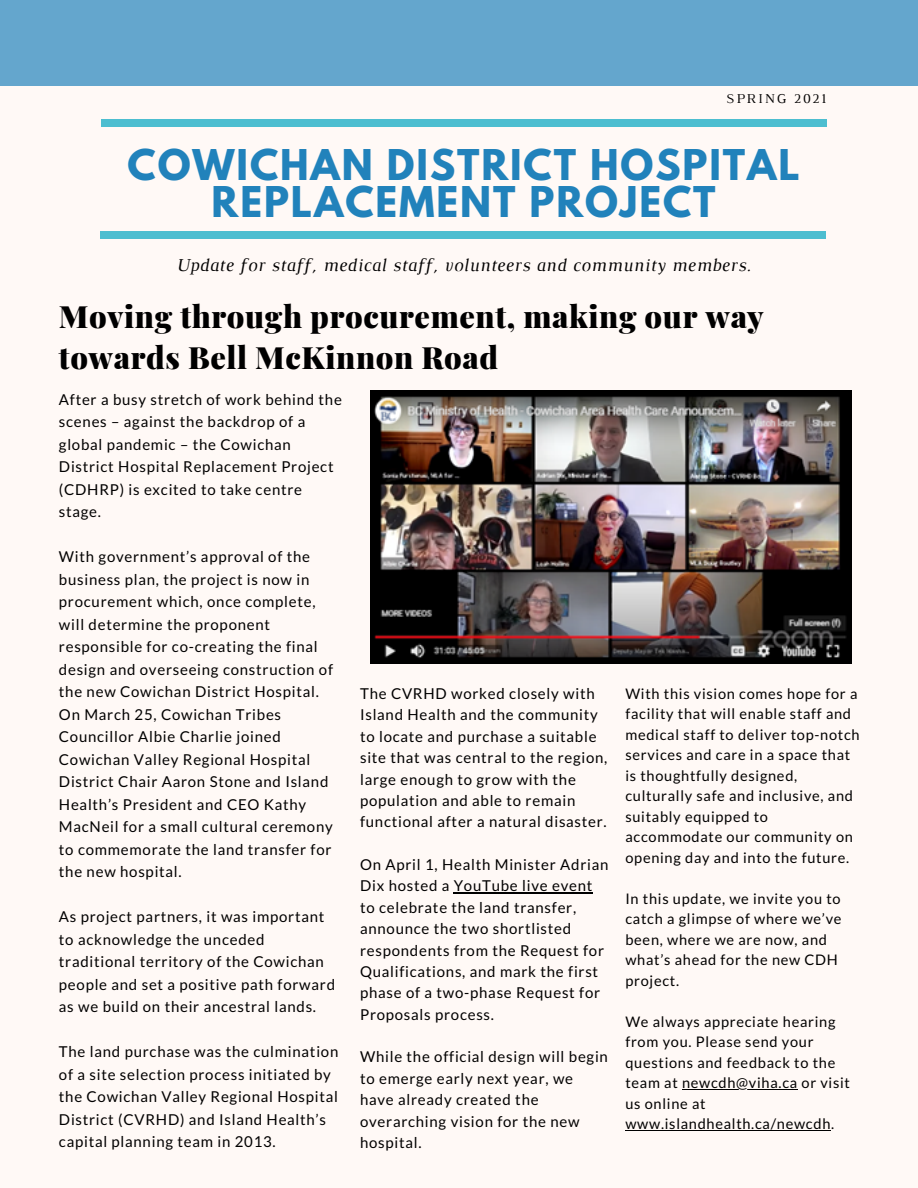
<style>
.page{position:relative;width:918px;height:1188px;background:#fff9f6}
.page>*{position:absolute;margin:0;border:0;box-sizing:border-box;transform-origin:0 0}
.t1{font:700 37.5px/37.2px "League Spartan";letter-spacing:.05em;color:#2182bb;text-align:center}
.t2{font:900 30.75px/41.2px "Playfair Display";letter-spacing:.02em;color:#000}
.t3{font:italic 18.45px "Luthier";letter-spacing:.03em;color:#000}
.t4{font:15px/22.5px "Lato";letter-spacing:.05em;color:#000}
.t5{font:14.55px/20.5px "Lato";letter-spacing:.05em;color:#000}
.t6{font:13.8px "Luthier";letter-spacing:.14em;color:#000}
</style>
<div class="page">
<div style="left:0;top:0;width:918px;height:85px;background:#64a6cd"></div>
<hr style="left:454px;top:893px;width:139px;height:1px;background:#000">
<hr style="left:682px;top:1089px;width:116px;height:1px;background:#000">
<hr style="left:625px;top:1130px;width:206px;height:1px;background:#000">
<img style="left:370px;top:390px;width:482px;height:274px">
<div style="left:101px;top:232px;width:725px;height:6px;background:#4dbed0"></div>
<div style="left:101px;top:120px;width:726px;height:7px;background:#4dbed0"></div>
<p class="t6" style="left:726px;top:94px;width:101px">SPRING 2021</p>
<p class="t1" style="left:128px;top:151px;width:674px">COWICHAN DISTRICT HOSPITAL<br>REPLACEMENT PROJECT</p>
<p class="t3" style="left:177px;top:259px;width:576px">Update for staff, medical staff, volunteers and community members.</p>
<p class="t2" style="left:59px;top:295px;width:706px">Moving through procurement, making our way towards Bell McKinnon Road</p>
<p class="t4" style="left:59px;top:388px;width:284px">After a busy stretch of work behind the scenes – against the backdrop of a global pandemic – the Cowichan<br>District Hospital Replacement Project (CDHRP) is excited to take centre stage.</p>
<p class="t4" style="left:59px;top:545px;width:276px">With government’s approval of the business plan, the project is now in procurement which, once complete, will determine the proponent responsible for co-creating the final design and overseeing construction of the new Cowichan District Hospital.</p>
<p class="t4" style="left:59px;top:703px;width:275px">On March 25, Cowichan Tribes<br>Councillor Albie Charlie joined<br>Cowichan Valley Regional Hospital<br>District Chair Aaron Stone and Island<br>Health’s President and CEO Kathy<br>MacNeil for a small cultural ceremony to commemorate the land transfer for the new hospital.</p>
<p class="t4" style="left:59px;top:905px;width:278px">As project partners, it was important to acknowledge the unceded traditional territory of the Cowichan people and set a positive path forward as we build on their ancestral lands.</p>
<p class="t4" style="left:59px;top:1040px;width:281px">The land purchase was the culmination of a site selection process initiated by the Cowichan Valley Regional Hospital District (CVRHD) and Island Health’s capital planning team in 2013.</p>
<p class="t4" style="left:360px;top:683px;width:249px;line-height:21.3px">The CVRHD worked closely with<br>Island Health and the community to locate and purchase a suitable site that was central to the region, large enough to grow with the population and able to remain functional after a natural disaster.</p>
<p class="t4" style="left:360px;top:854px;width:250px;line-height:21.3px">On April 1, Health Minister Adrian<br>Dix hosted a YouTube live event to celebrate the land transfer, announce the two shortlisted respondents from the Request for<br>Qualifications, and mark the first phase of a two-phase Request for<br>Proposals process.</p>
<p class="t4" style="left:360px;top:1046px;width:249px;line-height:21.3px">While the official design will begin to emerge early next year, we have already created the overarching vision for the new hospital.</p>
<p class="t5" style="left:625px;top:683px;width:236px">With this vision comes hope for a facility that will enable staff and medical staff to deliver top-notch services and care in a space that is thoughtfully designed, culturally safe and inclusive, and suitably equipped to accommodate our community on opening day and into the future.</p>
<p class="t5" style="left:625px;top:888px;width:218px">In this update, we invite you to catch a glimpse of where we’ve been, where we are now, and what’s ahead for the new CDH project.</p>
<p class="t5" style="left:625px;top:1011px;width:226px">We always appreciate hearing from you. Please send your questions and feedback to the team at newcdh@viha.ca or visit us online at www.islandhealth.ca/newcdh.</p>
</div>
